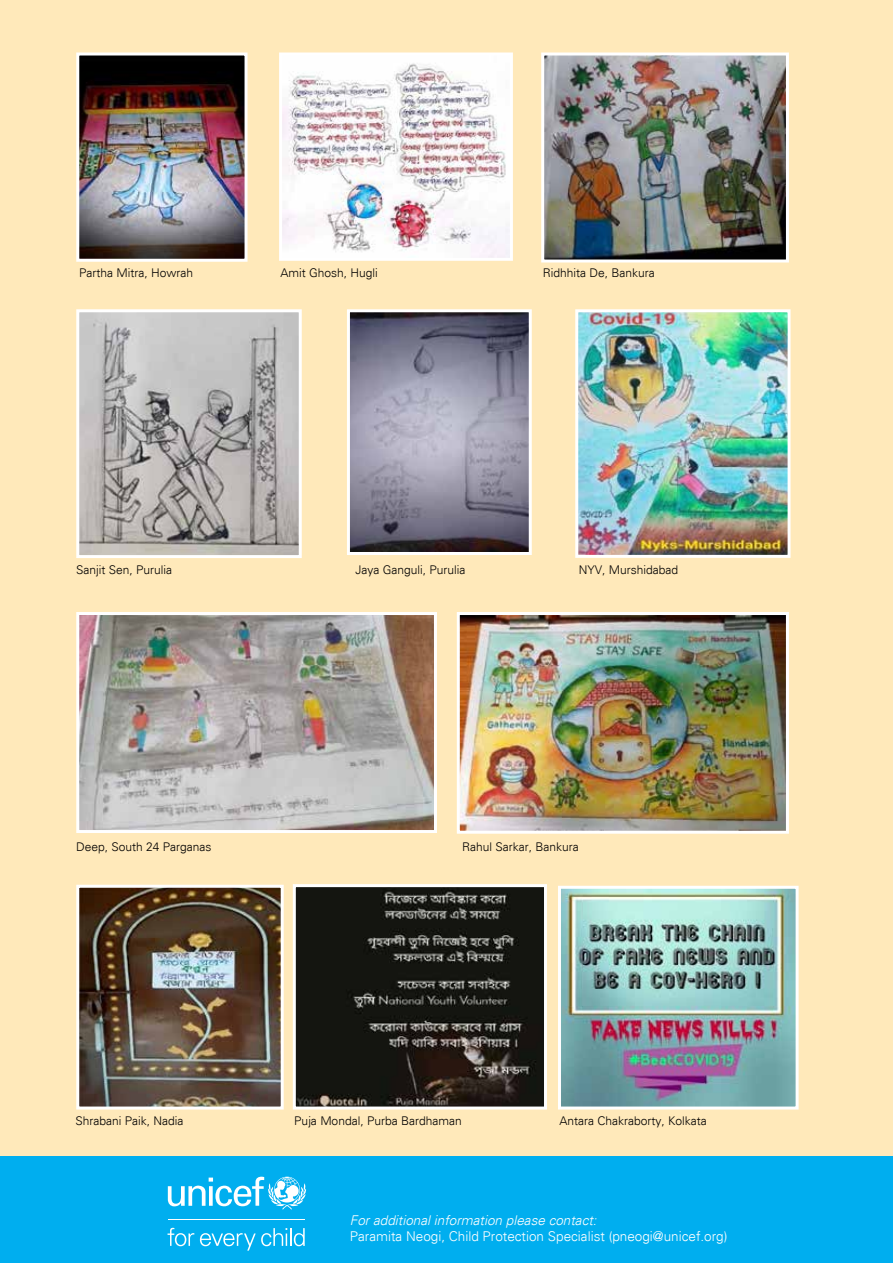
<style>
.page{position:relative;width:893px;height:1263px;background:#ffe9ba}
.page>*{position:absolute;margin:0;border:0;box-sizing:border-box;transform-origin:0 0}
.t1{font:300 13.5px "Univers";color:#fff}
.t2{font:italic 300 13.5px "Univers";color:#fff}
.t3{font:300 12px "Univers";color:#000}
</style>
<div class="page">
<img style="left:80px;top:56px;width:164px;height:202px">
<div style="left:76px;top:52px;width:172px;height:210px;border:3px solid #fff"></div>
<img style="left:283px;top:56px;width:226px;height:201px">
<div style="left:279px;top:52px;width:234px;height:209px;border:3px solid #fff"></div>
<img style="left:545px;top:57px;width:240px;height:201px">
<div style="left:541px;top:53px;width:248px;height:209px;border:3px solid #fff"></div>
<img style="left:80px;top:313px;width:218px;height:241px">
<div style="left:76px;top:309px;width:226px;height:249px;border:3px solid #fff"></div>
<img style="left:351px;top:313px;width:177px;height:238px">
<div style="left:347px;top:309px;width:185px;height:246px;border:3px solid #fff"></div>
<img style="left:579px;top:313px;width:208px;height:241px">
<div style="left:575px;top:309px;width:216px;height:249px;border:3px solid #fff"></div>
<img style="left:80px;top:616px;width:353px;height:213px">
<div style="left:76px;top:612px;width:361px;height:221px;border:3px solid #fff"></div>
<img style="left:461px;top:616px;width:324px;height:214px">
<div style="left:457px;top:612px;width:332px;height:222px;border:3px solid #fff"></div>
<img style="left:80px;top:889px;width:200px;height:216px">
<div style="left:76px;top:885px;width:208px;height:224px;border:3px solid #fff"></div>
<img style="left:297px;top:888px;width:246px;height:217px">
<div style="left:293px;top:884px;width:254px;height:225px;border:3px solid #fff"></div>
<img style="left:562px;top:890px;width:233px;height:215px">
<div style="left:558px;top:886px;width:241px;height:223px;border:3px solid #fff"></div>
<div style="left:0;top:1156px;width:893px;height:107px;background:#00aeef"></div>
<svg style="left:168px;top:1177px;width:138px;height:32px"></svg>
<hr style="left:168px;top:1219px;width:137px;height:1px;background:#fff">
<svg style="left:168px;top:1228px;width:26px;height:18px"></svg>
<svg style="left:200px;top:1228px;width:105px;height:22px"></svg>
<p class="t3" style="left:79px;top:266px;width:115px">Partha Mitra, Howrah</p>
<p class="t3" style="left:281px;top:266px;width:99px">Amit Ghosh, Hugli</p>
<p class="t3" style="left:543px;top:266px;width:114px">Ridhhita De, Bankura</p>
<p class="t3" style="left:76px;top:562px;width:98px">Sanjit Sen, Purulia</p>
<p class="t3" style="left:355px;top:562px;width:112px">Jaya Ganguli, Purulia</p>
<p class="t3" style="left:579px;top:562px;width:101px">NYV, Murshidabad</p>
<p class="t3" style="left:76px;top:839px;width:137px">Deep, South 24 Parganas</p>
<p class="t3" style="left:462px;top:839px;width:118px">Rahul Sarkar, Bankura</p>
<p class="t3" style="left:76px;top:1113px;width:110px">Shrabani Paik, Nadia</p>
<p class="t3" style="left:294px;top:1113px;width:169px">Puja Mondal, Purba Bardhaman</p>
<p class="t3" style="left:559px;top:1113px;width:149px">Antara Chakraborty, Kolkata</p>
<p class="t2" style="left:350px;top:1212px;width:248px">For additional information please contact:</p>
<p class="t1" style="left:350px;top:1228px;width:379px">Paramita Neogi, Child Protection Specialist (pneogi@unicef.org)</p>
</div>
